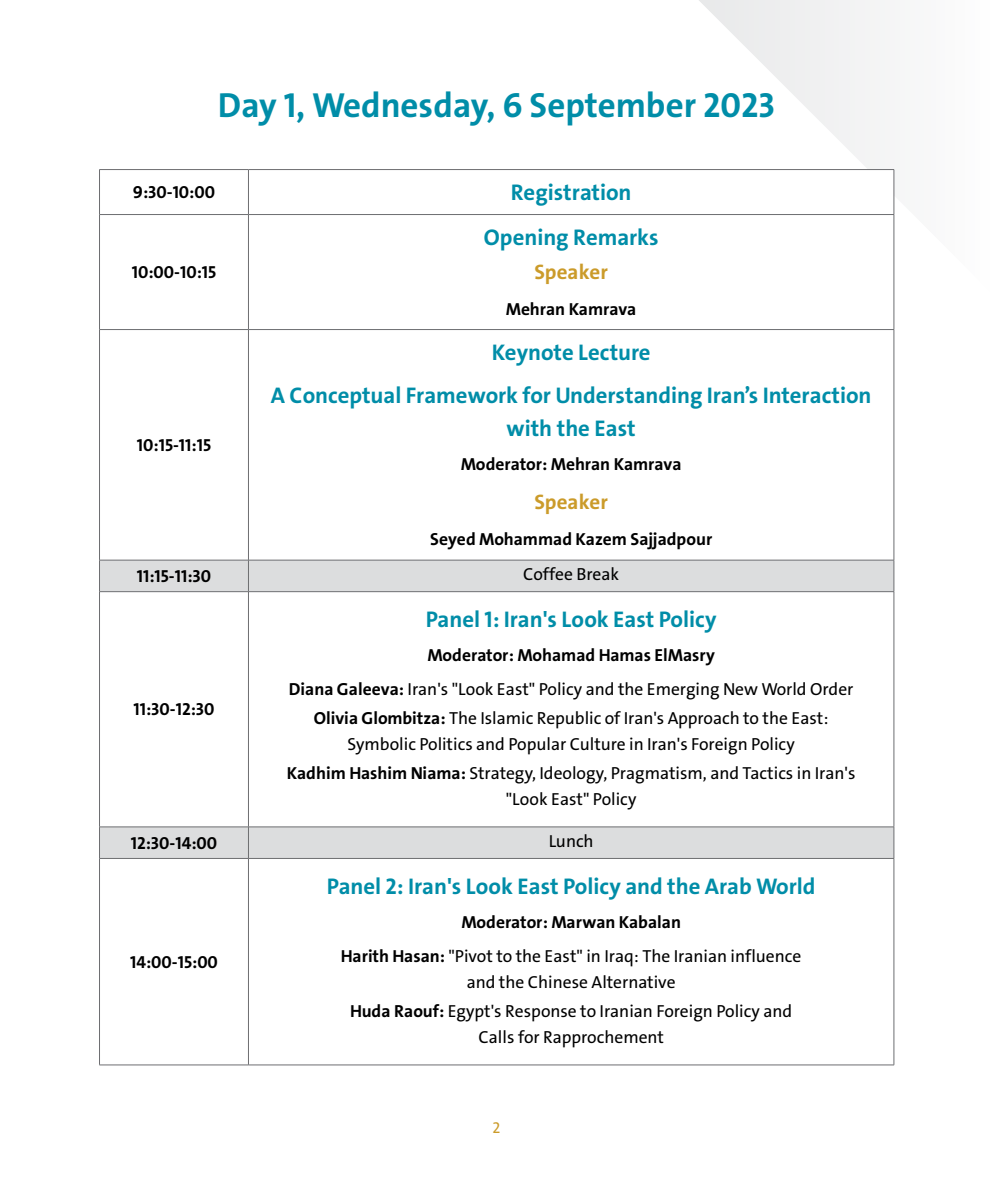
<style>
.page{position:relative;width:993px;height:1191px;background:#fff}
.page>*{position:absolute;margin:0;border:0;box-sizing:border-box;transform-origin:0 0}
.t1{font:700 35px "Bahij The Sans Arabic";color:#008da8}
.t2{font:700 22.75px/43.2px "Bahij The Sans Arabic";color:#008da8;text-align:center}
.t3{font:700 21px "Bahij The Sans Arabic";color:#cb9b2a}
.t4{font:17.5px/34.5px "Bahij The Sans Arabic";color:#000;text-align:center}
.t5{font:700 17.5px "Bahij The Sans Arabic";color:#000}
.t6{font:15.75px "Bahij The Sans Arabic";color:#cb9b2a}
.s1{font-weight:700}
</style>
<div class="page">
<svg style="left:699px;top:0;width:196px;height:294px"></svg>
<svg style="left:100px;top:170px;width:793px;height:390px"></svg>
<svg style="left:100px;top:561px;width:793px;height:297px"></svg>
<hr style="left:99px;top:169px;width:149px;height:1px;background:#6d6e71">
<hr style="left:99px;top:170px;width:1px;height:44px;background:#6d6e71">
<hr style="left:248px;top:169px;width:645px;height:1px;background:#6d6e71">
<hr style="left:248px;top:170px;width:1px;height:44px;background:#6d6e71">
<hr style="left:893px;top:170px;width:1px;height:44px;background:#6d6e71">
<hr style="left:99px;top:214px;width:149px;height:1px;background:#6d6e71">
<hr style="left:99px;top:215px;width:1px;height:114px;background:#6d6e71">
<hr style="left:248px;top:214px;width:645px;height:1px;background:#6d6e71">
<hr style="left:248px;top:215px;width:1px;height:114px;background:#6d6e71">
<hr style="left:893px;top:215px;width:1px;height:114px;background:#6d6e71">
<hr style="left:99px;top:329px;width:149px;height:1px;background:#6d6e71">
<hr style="left:99px;top:330px;width:1px;height:230px;background:#6d6e71">
<hr style="left:248px;top:329px;width:645px;height:1px;background:#6d6e71">
<hr style="left:248px;top:330px;width:1px;height:230px;background:#6d6e71">
<hr style="left:893px;top:330px;width:1px;height:230px;background:#6d6e71">
<hr style="left:99px;top:592px;width:1px;height:234px;background:#6d6e71">
<hr style="left:248px;top:592px;width:1px;height:234px;background:#6d6e71">
<hr style="left:893px;top:592px;width:1px;height:234px;background:#6d6e71">
<hr style="left:99px;top:858px;width:1px;height:206px;background:#6d6e71">
<hr style="left:248px;top:858px;width:1px;height:206px;background:#6d6e71">
<hr style="left:893px;top:858px;width:1px;height:206px;background:#6d6e71">
<hr style="left:99px;top:560px;width:149px;height:1px;background:#6d6e71">
<hr style="left:99px;top:560px;width:1px;height:31px;background:#6d6e71">
<hr style="left:248px;top:560px;width:645px;height:1px;background:#6d6e71">
<hr style="left:248px;top:560px;width:1px;height:31px;background:#6d6e71">
<hr style="left:893px;top:560px;width:1px;height:31px;background:#6d6e71">
<hr style="left:99px;top:591px;width:149px;height:1px;background:#6d6e71">
<hr style="left:248px;top:591px;width:645px;height:1px;background:#6d6e71">
<hr style="left:99px;top:826px;width:149px;height:1px;background:#6d6e71">
<hr style="left:99px;top:827px;width:1px;height:31px;background:#6d6e71">
<hr style="left:248px;top:826px;width:645px;height:1px;background:#6d6e71">
<hr style="left:248px;top:827px;width:1px;height:31px;background:#6d6e71">
<hr style="left:893px;top:827px;width:1px;height:31px;background:#6d6e71">
<hr style="left:99px;top:858px;width:149px;height:1px;background:#6d6e71">
<hr style="left:248px;top:858px;width:645px;height:1px;background:#6d6e71">
<hr style="left:99px;top:1064px;width:149px;height:1px;background:#6d6e71">
<hr style="left:248px;top:1064px;width:645px;height:1px;background:#6d6e71">
<h1 class="t1" style="left:218px;top:85px;width:558px">Day 1, Wednesday, 6 September 2023</h1>
<p class="t5" style="left:133px;top:182px;width:84px">9:30-10:00</p>
<h2 class="t2" style="left:510px;top:170px;width:122px">Registration</h2>
<p class="t5" style="left:132px;top:262px;width:86px">10:00-10:15</p>
<p class="t5" style="left:137px;top:434px;width:76px">10:15-11:15</p>
<h2 class="t2" style="left:483px;top:215px;width:176px">Opening Remarks</h2>
<p class="t3" style="left:534px;top:259px;width:75px">Speaker</p>
<p class="t5" style="left:505px;top:298px;width:132px">Mehran Kamrava</p>
<h2 class="t2" style="left:271px;top:330px;width:602px">Keynote Lecture<br>A Conceptual Framework for Understanding Iran’s Interaction</h2>
<h2 class="t2" style="left:506px;top:406px;width:131px">with the East</h2>
<p class="t5" style="left:460px;top:454px;width:222px">Moderator: Mehran Kamrava</p>
<p class="t3" style="left:534px;top:490px;width:75px">Speaker</p>
<p class="t5" style="left:430px;top:529px;width:283px">Seyed Mohammad Kazem Sajjadpour</p>
<p class="t5" style="left:137px;top:565px;width:76px">11:15-11:30</p>
<p class="t4" style="left:523px;top:557px;width:98px">Coffee Break</p>
<p class="t5" style="left:133px;top:699px;width:83px">11:30-12:30</p>
<h2 class="t2" style="left:425px;top:597px;width:292px">Panel 1: Iran's Look East Policy</h2>
<p class="t4" style="left:289px;top:638px;width:566px"><span class="s1">Moderator: Mohamad Hamas ElMasry<br>Diana Galeeva:</span> Iran's "Look East" Policy and the Emerging New World Order</p>
<p class="t4" style="left:314px;top:705px;width:516px;line-height:26.2px"><span class="s1">Olivia Glombitza:</span> The Islamic Republic of Iran's Approach to the East:<br>Symbolic Politics and Popular Culture in Iran's Foreign Policy</p>
<p class="t4" style="left:287px;top:760px;width:570px;line-height:26.2px"><span class="s1">Kadhim Hashim Niama:</span> Strategy, Ideology, Pragmatism, and Tactics in Iran's "Look East" Policy</p>
<p class="t5" style="left:131px;top:832px;width:88px">12:30-14:00</p>
<p class="t4" style="left:548px;top:824px;width:46px">Lunch</p>
<p class="t5" style="left:130px;top:951px;width:89px">14:00-15:00</p>
<h2 class="t2" style="left:327px;top:864px;width:490px">Panel 2: Iran's Look East Policy and the Arab World</h2>
<p class="t4" style="left:341px;top:904px;width:462px"><span class="s1">Moderator: Marwan Kabalan<br>Harith Hasan:</span> "Pivot to the East" in Iraq: The Iranian influence</p>
<p class="t4" style="left:350px;top:968px;width:443px;line-height:28.7px">and the Chinese Alternative<br><span class="s1">Huda Raouf:</span> Egypt's Response to Iranian Foreign Policy and</p>
<p class="t4" style="left:478px;top:1020px;width:187px">Calls for Rapprochement</p>
<p class="t6" style="left:492px;top:1115px;width:9px">2</p>
</div>
